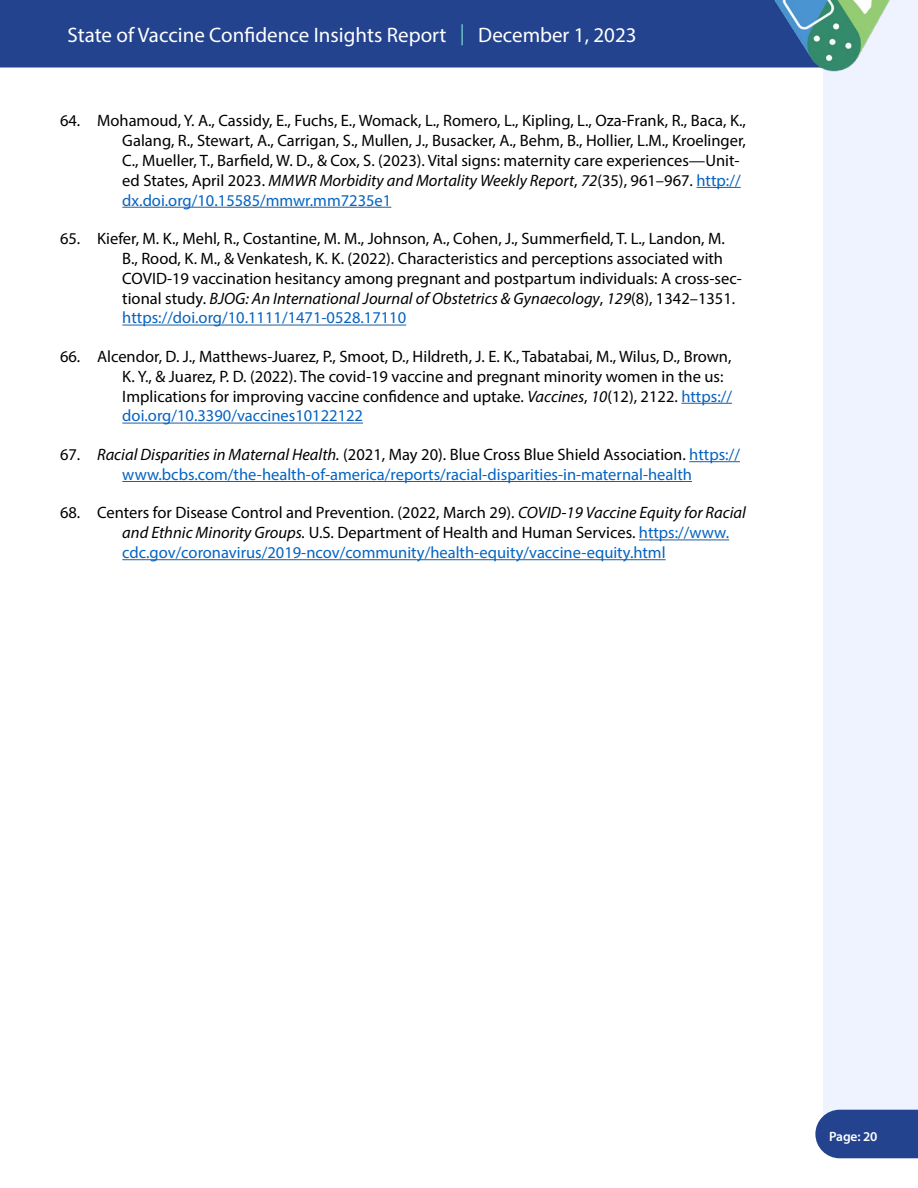
<style>
.page{position:relative;width:918px;height:1188px;background:#fff}
.page>*{position:absolute;margin:0;border:0;box-sizing:border-box;transform-origin:0 0}
.t1{font:21px "Myriad Pro";color:#fff}
.No_Spacing{font:16.5px/19.8px "Myriad Pro";color:#000}
.No_Spacing-2{font:16.5px/19.8px "Myriad Pro";color:#0563c1}
.t2{font:600 13.5px "Myriad Pro";letter-spacing:-.01em;color:#fff}
.s1{color:#70cacb}
.s2{font-style:italic}
.s3{color:#0563c1}
.s4{font-style:italic;color:#000}
.s5{color:#000}
</style>
<div class="page">
<div style="left:824px;top:0;width:94px;height:1110px;background:#eef3ff"></div>
<div style="left:815px;top:1110px;width:103px;height:48px;background:#23438e"></div>
<div style="left:0;top:0;width:751px;height:68px;background:#23438e"></div>
<img style="left:751px;top:0;width:160px;height:76px">
<hr style="left:697px;top:187px;width:44px;height:1px;background:#215e9e">
<hr style="left:122px;top:207px;width:269px;height:1px;background:#215e9e">
<hr style="left:122px;top:325px;width:284px;height:1px;background:#215e9e">
<hr style="left:681px;top:403px;width:51px;height:1px;background:#215e9e">
<hr style="left:122px;top:423px;width:241px;height:1px;background:#215e9e">
<hr style="left:689px;top:461px;width:51px;height:1px;background:#215e9e">
<hr style="left:122px;top:481px;width:570px;height:1px;background:#215e9e">
<hr style="left:639px;top:540px;width:90px;height:1px;background:#215e9e">
<hr style="left:122px;top:559px;width:544px;height:1px;background:#215e9e">
<p class="t1" style="left:68px;top:22px;width:571px">State of Vaccine Confidence Insights Report <span class="s1">|</span> December 1, 2023</p>
<p class="No_Spacing" style="left:60px;top:111px;width:22px">64.</p>
<p class="No_Spacing" style="left:122px;top:111px;width:625px;text-indent:-25px">Mohamoud, Y. A., Cassidy, E., Fuchs, E., Womack, L., Romero, L., Kipling, L., Oza-Frank, R., Baca, K., Galang, R., Stewart, A., Carrigan, S., Mullen, J., Busacker, A., Behm, B., Hollier, L.M., Kroelinger, C., Mueller, T., Barfield, W. D., &amp; Cox, S. (2023). Vital signs: maternity care experiences—Unit&shy;ed States, April 2023. <span class="s2">MMWR Morbidity and Mortality Weekly Report</span>, <span class="s2">72</span>(35), 961–967. <span class="s3">http:// dx.doi.org/10.15585/mmwr.mm7235e1</span></p>
<p class="No_Spacing" style="left:60px;top:229px;width:22px">65.</p>
<p class="No_Spacing" style="left:122px;top:229px;width:621px;text-indent:-25px">Kiefer, M. K., Mehl, R., Costantine, M. M., Johnson, A., Cohen, J., Summerfield, T. L., Landon, M.<br>B., Rood, K. M., &amp; Venkatesh, K. K. (2022). Characteristics and perceptions associated with COVID‐19 vaccination hesitancy among pregnant and postpartum individuals: A cross‐sec&shy;tional study. <span class="s2">BJOG: An International Journal of Obstetrics &amp; Gynaecology</span>, <span class="s2">129</span>(8), 1342–1351. <span class="s3">https://doi.org/10.1111/1471-0528.17110</span></p>
<p class="No_Spacing" style="left:60px;top:346px;width:22px">66.</p>
<p class="No_Spacing" style="left:122px;top:346px;width:611px;text-indent:-25px">Alcendor, D. J., Matthews-Juarez, P., Smoot, D., Hildreth, J. E. K., Tabatabai, M., Wilus, D., Brown, K. Y., &amp; Juarez, P. D. (2022). The covid-19 vaccine and pregnant minority women in the us:<br>Implications for improving vaccine confidence and uptake. <span class="s2">Vaccines</span>, <span class="s2">10</span>(12), 2122. <span class="s3">https:// doi.org/10.3390/vaccines10122122</span></p>
<p class="No_Spacing" style="left:60px;top:444px;width:22px">67.</p>
<p class="No_Spacing-2" style="left:122px;top:444px;width:619px;text-indent:-25px"><span class="s4">Racial Disparities in Maternal Health.</span> <span class="s5">(2021, May 20). Blue Cross Blue Shield Association.</span> https:// www.bcbs.com/the-health-of-america/reports/racial-disparities-in-maternal-health</p>
<p class="No_Spacing" style="left:60px;top:503px;width:22px">68.</p>
<p class="No_Spacing" style="left:122px;top:503px;width:625px;text-indent:-25px">Centers for Disease Control and Prevention. (2022, March 29). <span class="s2">COVID-19 Vaccine Equity for Racial and Ethnic Minority Groups.</span> U.S. Department of Health and Human Services. <span class="s3">https://www. cdc.gov/coronavirus/2019-ncov/community/health-equity/vaccine-equity.html</span></p>
<p class="t2" style="left:829px;top:1128px;width:50px">Page: 20</p>
</div>
